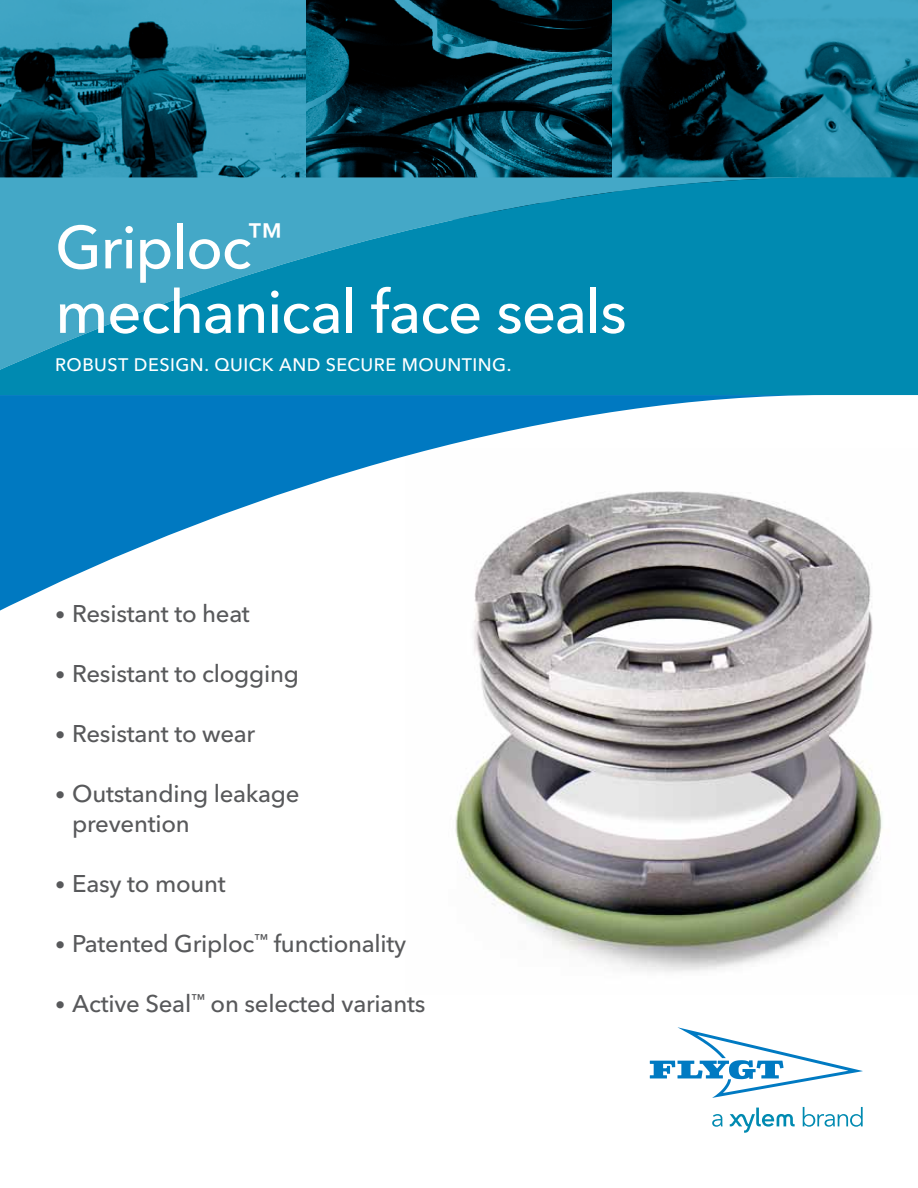
<style>
.page{position:relative;width:918px;height:1188px;background:#fff}
.page>*{position:absolute;margin:0;border:0;box-sizing:border-box;transform-origin:0 0}
.t1{font:500 60px/64.5px "Avenir Next LT Pro";letter-spacing:-.025em;color:#fff}
.t2{font:500 24px/30px "Avenir Next LT Pro";letter-spacing:-.01em;color:#58595b}
.t3{font:500 18px "Avenir Next LT Pro";letter-spacing:.025em;color:#fff}
.s1{font-size:20.4px}
</style>
<div class="page">
<img style="left:306px;top:0;width:306px;height:177px">
<svg style="left:0;top:0;width:306px;height:177px;background:#20728b"></svg>
<svg style="left:612px;top:0;width:306px;height:177px;background:#166076"></svg>
<img style="left:455px;top:528px;width:427px;height:444px">
<svg style="left:0;top:395px;width:826px;height:224px"></svg>
<svg style="left:0;top:177px;width:918px;height:218px;background:#1292b6"></svg>
<svg style="left:650px;top:1027px;width:213px;height:71px"></svg>
<svg style="left:712px;top:1114px;width:11px;height:13px"></svg>
<svg style="left:803px;top:1107px;width:60px;height:20px"></svg>
<svg style="left:730px;top:1108px;width:65px;height:25px"></svg>
<h1 class="t1" style="left:55px;top:215px;width:573px">Griploc<sup>™<br></sup>mechanical face seals</h1>
<p class="t3" style="left:55px;top:354px;width:458px">Robust design. Quick and secure mounting.</p>
<p class="t2" style="left:55px;top:598px;width:196px"><span class="s1">•</span> Resistant to heat</p>
<p class="t2" style="left:55px;top:658px;width:245px"><span class="s1">•</span> Resistant to clogging</p>
<p class="t2" style="left:55px;top:718px;width:202px"><span class="s1">•</span> Resistant to wear</p>
<p class="t2" style="left:72px;top:778px;width:229px;text-indent:-17px"><span class="s1">•</span> Outstanding leakage prevention</p>
<p class="t2" style="left:55px;top:868px;width:172px"><span class="s1">•</span> Easy to mount</p>
<p class="t2" style="left:55px;top:928px;width:353px"><span class="s1">•</span> Patented Griploc<sup>™</sup> functionality</p>
<p class="t2" style="left:55px;top:988px;width:372px"><span class="s1">•</span> Active Seal<sup>™</sup> on selected variants</p>
</div>
